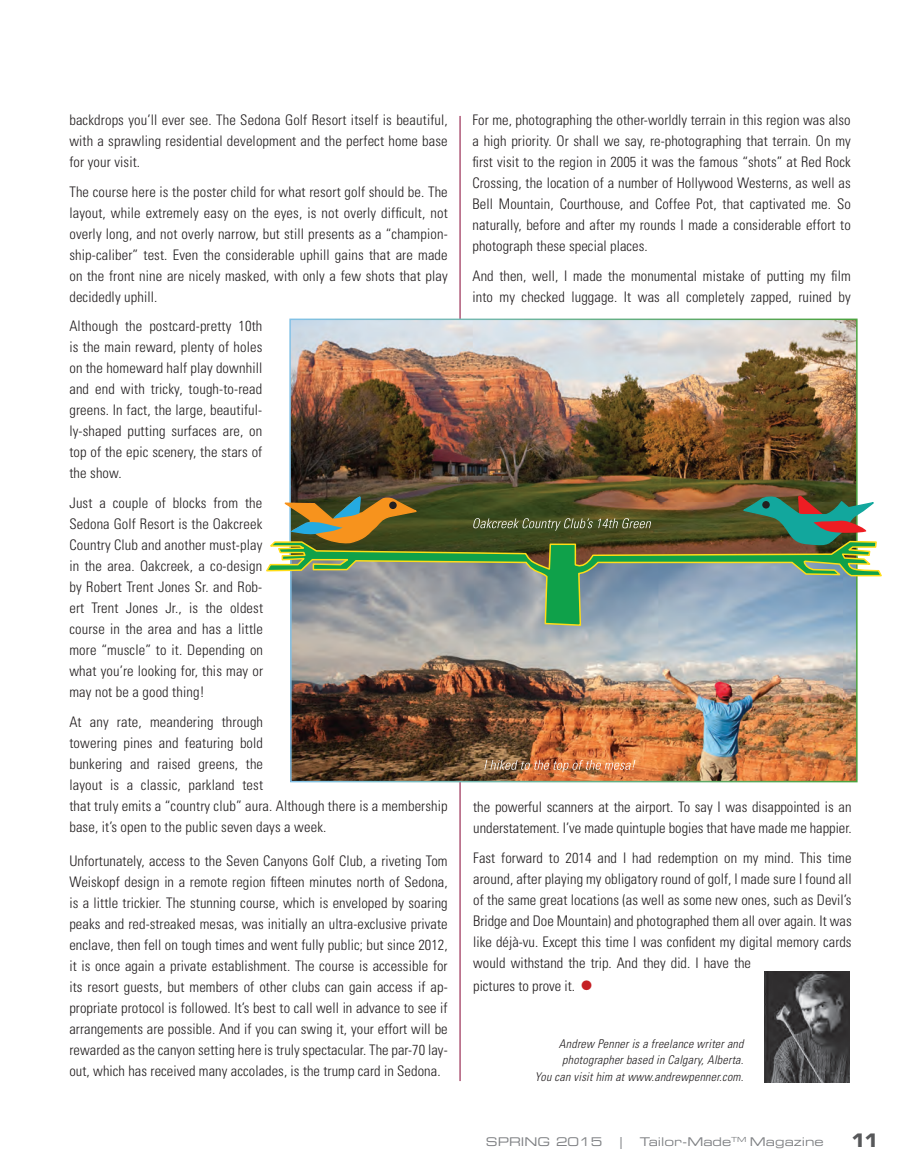
<style>
.page{position:relative;width:906px;height:1176px;background:#fff}
.page>*{position:absolute;margin:0;border:0;box-sizing:border-box;transform-origin:0 0}
.t1{font:700 18px "Eurostile LT Std";color:#57585a}
.t2{font:300 condensed 14.55px/21px "Univers LT Std";letter-spacing:.01em;color:#231f20;text-align:justify}
.t3{font:italic 300 condensed 12px/16.5px "Univers LT Std";letter-spacing:.02em;color:#231f20;text-align:right}
.t4{font:12px "Eurostile LT Std Ex 2";color:#7e8083}
.s1{font-size:27px;color:#c51f24}
</style>
<div class="page">
<hr style="left:459px;top:116px;width:1px;height:964px;background:#850433">
<img style="left:293px;top:626px;width:561px;height:153px">
<img style="left:764px;top:971px;width:85px;height:111px">
<img style="left:289px;top:318px;width:569px;height:177px">
<svg style="left:266px;top:495px;width:616px;height:131px;background:#7c907b"></svg>
<svg style="left:742px;top:495px;width:132px;height:50px;background:#5b7a64"></svg>
<div style="left:762px;top:501px;width:7px;height:7px;border:2px solid #231f20;border-radius:50%"></div>
<svg style="left:284px;top:495px;width:133px;height:50px;background:#84723b"></svg>
<svg style="left:472px;top:518px;width:179px;height:12px;background:#666d47"></svg>
<img style="left:484px;top:759px;width:151px;height:13px">
<p class="t2" style="left:69px;top:109px;width:380px">backdrops you’ll ever see. The Sedona Golf Resort itself is beautiful, with a sprawling residential development and the perfect home base for your visit.</p>
<p class="t2" style="left:69px;top:181px;width:380px">The course here is the poster child for what resort golf should be. The layout, while extremely easy on the eyes, is not overly difficult, not overly long, and not overly narrow, but still presents as a “champion&shy;ship-caliber” test. Even the considerable uphill gains that are made on the front nine are nicely masked, with only a few shots that play decidedly uphill.</p>
<p class="t2" style="left:69px;top:316px;width:194px">Although the postcard-pretty 10th is the main reward, plenty of holes on the homeward half play downhill and end with tricky, tough-to-read greens. In fact, the large, beautiful&shy;ly-shaped putting surfaces are, on top of the epic scenery, the stars of the show.</p>
<p class="t2" style="left:69px;top:492px;width:195px">Just a couple of blocks from the Sedona Golf Resort is the Oakcreek Country Club and another must-play in the area. Oakcreek, a co-design by Robert Trent Jones Sr. and Rob&shy;ert Trent Jones Jr., is the oldest course in the area and has a little more “muscle” to it. Depending on what you’re looking for, this may or may not be a good thing!</p>
<p class="t2" style="left:69px;top:711px;width:380px;text-align:left">At any rate, meandering through<br>towering pines and featuring bold<br>bunkering and raised greens, the<br>layout is a classic, parkland test<br>that truly emits a “country club” aura. Although there is a membership base, it’s open to the public seven days a week.</p>
<p class="t2" style="left:69px;top:850px;width:380px">Unfortunately, access to the Seven Canyons Golf Club, a riveting Tom Weiskopf design in a remote region fifteen minutes north of Sedona, is a little trickier. The stunning course, which is enveloped by soaring peaks and red-streaked mesas, was initially an ultra-exclusive private enclave, then fell on tough times and went fully public; but since 2012, it is once again a private establishment. The course is accessible for its resort guests, but members of other clubs can gain access if ap&shy;propriate protocol is followed. It’s best to call well in advance to see if arrangements are possible. And if you can swing it, your effort will be rewarded as the canyon setting here is truly spectacular. The par-70 lay&shy;out, which has received many accolades, is the trump card in Sedona.</p>
<p class="t2" style="left:472px;top:109px;width:380px">For me, photographing the other-worldly terrain in this region was also a high priority. Or shall we say, re-photographing that terrain. On my first visit to the region in 2005 it was the famous “shots” at Red Rock Crossing, the location of a number of Hollywood Westerns, as well as Bell Mountain, Courthouse, and Coffee Pot, that captivated me. So naturally, before and after my rounds I made a considerable effort to photograph these special places.</p>
<p class="t2" style="left:472px;top:265px;width:380px">And then, well, I made the monumental mistake of putting my film into my checked luggage. It was all completely zapped, ruined by</p>
<p class="t2" style="left:473px;top:796px;width:380px">the powerful scanners at the airport. To say I was disappointed is an understatement. I’ve made quintuple bogies that have made me happier.</p>
<p class="t2" style="left:473px;top:847px;width:380px">Fast forward to 2014 and I had redemption on my mind. This time around, after playing my obligatory round of golf, I made sure I found all of the same great locations (as well as some new ones, such as Devil’s Bridge and Doe Mountain) and photographed them all over again. It was like déjà-vu. Except this time I was confident my digital memory cards would withstand the trip. And they did. I have the</p>
<p class="t2" style="left:473px;top:974px;width:123px">pictures to prove it. <span class="s1">•</span></p>
<p class="t3" style="left:535px;top:1035px;width:210px">Andrew Penner is a freelance writer and photographer based in Calgary, Alberta.<br>You can visit him at www.andrewpenner.com.</p>
<p class="t4" style="left:486px;top:1132px;width:118px">SPRING 2015</p>
<p class="t4" style="left:619px;top:1132px;width:4px">|</p>
<p class="t4" style="left:639px;top:1132px;width:185px">Tailor-Made<sup>TM</sup> Magazine</p>
<p class="t1" style="left:851px;top:1129px;width:27px">11</p>
</div>
